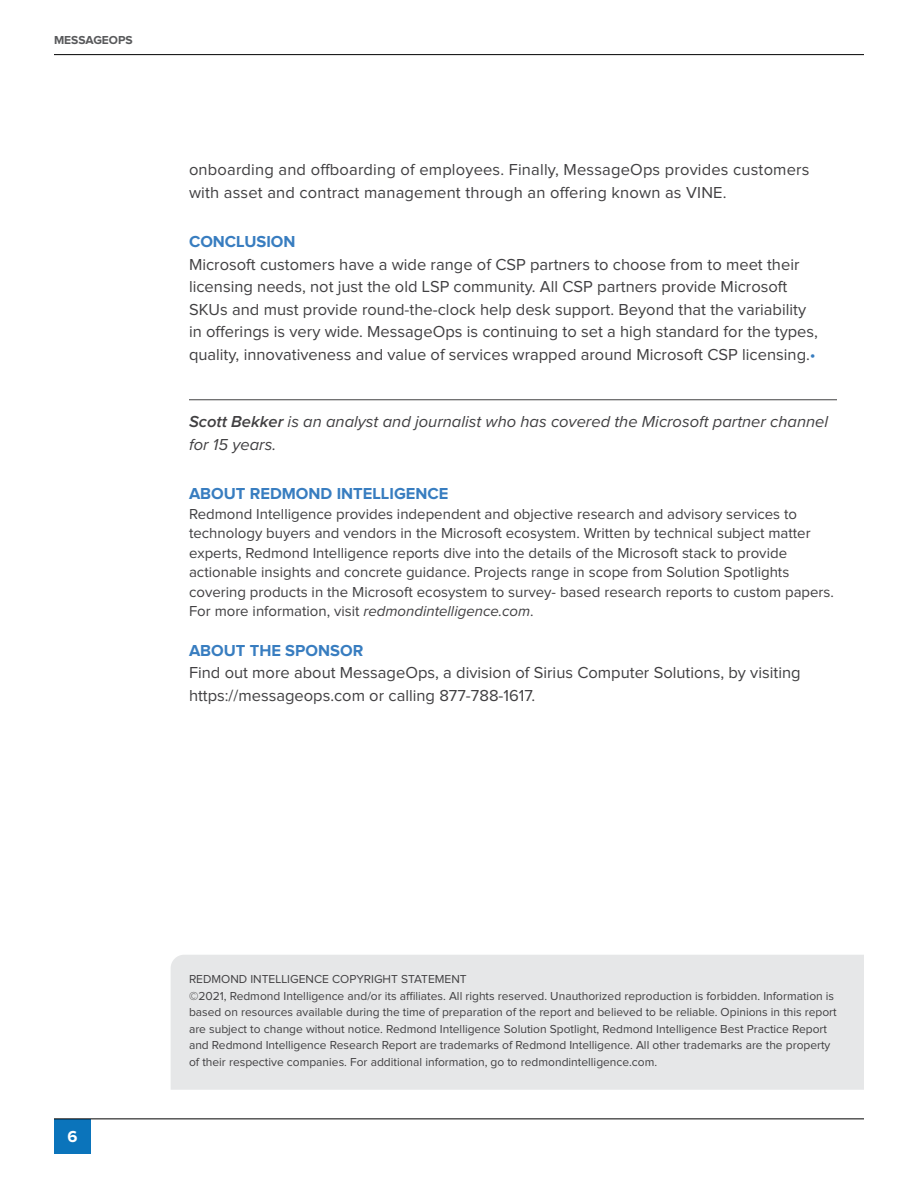
<style>
.page{position:relative;width:918px;height:1188px;background:#fff}
.page>*{position:absolute;margin:0;border:0;box-sizing:border-box;transform-origin:0 0}
.t1{font:16.5px/22.5px "Proxima Nova";color:#414042}
.t2{font:italic 16.5px/22.5px "Proxima Nova";color:#414042}
.t3{font:700 16.5px "Proxima Nova";color:#387dc0}
.t4{font:700 16.5px "Proxima Nova";color:#fff}
.t5{font:15px/19.5px "Proxima Nova";color:#414042}
.t6{font:12px/16.5px "Proxima Nova";color:#414042}
.t7{font:700 12px "Proxima Nova";color:#58595b}
.s1{color:#387dc0}
.s2{font-weight:600}
.s3{font-style:italic}
</style>
<div class="page">
<div style="left:54px;top:1119px;width:37px;height:34px;background:#0b74bb"></div>
<hr style="left:54px;top:1118px;width:810px;height:1px;background:#000">
<hr style="left:54px;top:54px;width:810px;height:1px;background:#000">
<hr style="left:189px;top:399px;width:648px;height:1px;background:#414042">
<div style="left:171px;top:955px;width:693px;height:135px;background:#e6e7e8"></div>
<p class="t7" style="left:54px;top:35px;width:80px">MESSAGEOPS</p>
<p class="t1" style="left:189px;top:159px;width:622px">onboarding and offboarding of employees. Finally, MessageOps provides customers with asset and contract management through an offering known as VINE.</p>
<p class="t3" style="left:189px;top:234px;width:108px">CONCLUSION</p>
<p class="t1" style="left:189px;top:254px;width:631px">Microsoft customers have a wide range of CSP partners to choose from to meet their licensing needs, not just the old LSP community. All CSP partners provide Microsoft SKUs and must provide round-the-clock help desk support. Beyond that the variability in offerings is very wide. MessageOps is continuing to set a high standard for the types, quality, innovativeness and value of services wrapped around Microsoft CSP licensing.<span class="s1">•</span></p>
<p class="t2" style="left:189px;top:410px;width:641px"><span class="s2">Scott Bekker</span> is an analyst and journalist who has covered the Microsoft partner channel for 15 years.</p>
<p class="t3" style="left:189px;top:486px;width:261px">ABOUT REDMOND INTELLIGENCE</p>
<p class="t5" style="left:189px;top:505px;width:647px">Redmond Intelligence provides independent and objective research and advisory services to technology buyers and vendors in the Microsoft ecosystem. Written by technical subject matter experts, Redmond Intelligence reports dive into the details of the Microsoft stack to provide actionable insights and concrete guidance. Projects range in scope from Solution Spotlights covering products in the Microsoft ecosystem to survey- based research reports to custom papers.<br>For more information, visit <span class="s3">redmondintelligence.com</span>.</p>
<p class="t3" style="left:189px;top:643px;width:176px">ABOUT THE SPONSOR</p>
<p class="t1" style="left:189px;top:662px;width:613px">Find out more about MessageOps, a division of Sirius Computer Solutions, by visiting https://messageops.com or calling 877-788-1617.</p>
<p class="t4" style="left:68px;top:1129px;width:12px">6</p>
<p class="t6" style="left:189px;top:971px;width:649px">REDMOND INTELLIGENCE COPYRIGHT STATEMENT<br>©2021, Redmond Intelligence and/or its affiliates. All rights reserved. Unauthorized reproduction is forbidden. Information is based on resources available during the time of preparation of the report and believed to be reliable. Opinions in this report are subject to change without notice. Redmond Intelligence Solution Spotlight, Redmond Intelligence Best Practice Report and Redmond Intelligence Research Report are trademarks of Redmond Intelligence. All other trademarks are the property of their respective companies. For additional information, go to redmondintelligence.com.</p>
</div>
